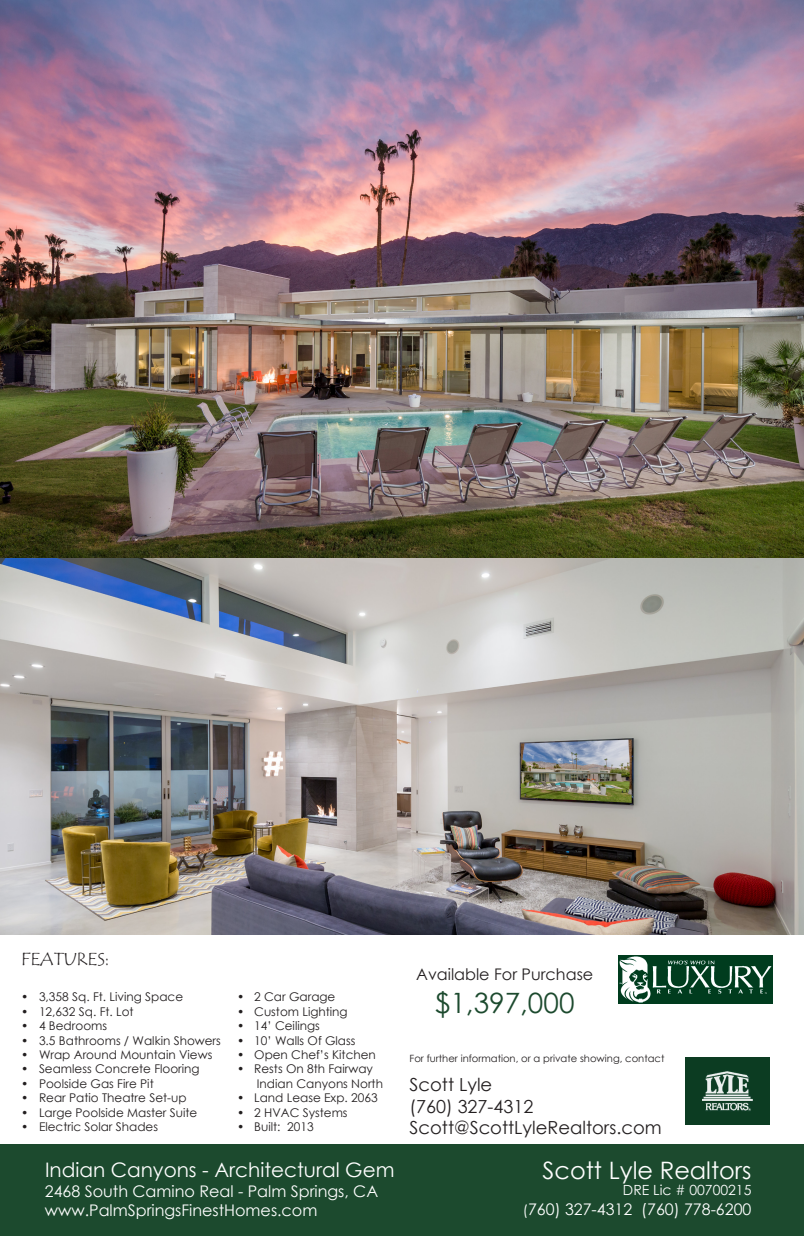
<style>
.page{position:relative;width:804px;height:1236px;background:#fff}
.page>*{position:absolute;margin:0;border:0;box-sizing:border-box;transform-origin:0 0}
.t1{font:28px "Century Gothic";color:#1c4a2e}
.t2{font:24px "Minion Pro";color:#fff}
.t3{font:24px "Century Gothic";color:#fff}
.t4{font:20px "Century Gothic";color:#fff}
.t5{font:18px "Century Gothic";color:#231f20}
.t6{font:18px "Tempus Sans ITC";color:#231f20}
.t7{font:16px "Century Gothic";color:#fff}
.t8{font:16px "Minion Pro";color:#fff}
.t9{font:16px "Century Gothic";color:#231f20}
.t10{font:14px "Century Gothic";color:#fff}
.t11{font:14px "Minion Pro";color:#fff}
.t12{font:12px "Century Gothic";color:#231f20}
.t13{font:10px "Century Gothic";color:#231f20}
.s1{font-size:14px}
</style>
<div class="page">
<img style="left:0;top:0;width:804px;height:934px">
<img style="left:618px;top:956px;width:154px;height:48px">
<img style="left:686px;top:1058px;width:84px;height:66px">
<div style="left:0;top:1144px;width:804px;height:92px;background:#1c4a2e"></div>
<p class="t6" style="left:21px;top:948px;width:90px">FEATURES:</p>
<p class="t12" style="left:21px;top:989px;width:164px">• 3,358 Sq. Ft. Living Space</p>
<p class="t12" style="left:237px;top:989px;width:100px">• 2 Car Garage</p>
<p class="t12" style="left:21px;top:1003px;width:114px">• 12,632 Sq. Ft. Lot</p>
<p class="t12" style="left:237px;top:1003px;width:112px">• Custom Lighting</p>
<p class="t12" style="left:21px;top:1018px;width:88px">• 4 Bedrooms</p>
<p class="t12" style="left:237px;top:1018px;width:84px">• 14’ Ceilings</p>
<p class="t12" style="left:21px;top:1032px;width:201px">• 3.5 Bathrooms / Walkin Showers</p>
<p class="t12" style="left:237px;top:1032px;width:120px">• 10’ Walls Of Glass</p>
<p class="t12" style="left:21px;top:1046px;width:193px">• Wrap Around Mountain Views</p>
<p class="t12" style="left:237px;top:1046px;width:140px">• Open Chef’s Kitchen</p>
<p class="t12" style="left:21px;top:1061px;width:180px">• Seamless Concrete Flooring</p>
<p class="t12" style="left:237px;top:1061px;width:138px">• Rests On 8th Fairway</p>
<p class="t12" style="left:21px;top:1075px;width:134px">• Poolside Gas Fire Pit</p>
<p class="t12" style="left:257px;top:1075px;width:128px">Indian Canyons North</p>
<p class="t12" style="left:21px;top:1090px;width:167px">• Rear Patio Theatre Set-up</p>
<p class="t12" style="left:237px;top:1090px;width:142px">• Land Lease Exp. 2063</p>
<p class="t12" style="left:21px;top:1104px;width:178px">• Large Poolside Master Suite</p>
<p class="t12" style="left:237px;top:1104px;width:112px">• 2 HVAC Systems</p>
<p class="t12" style="left:21px;top:1118px;width:139px">• Electric Solar Shades</p>
<p class="t12" style="left:237px;top:1118px;width:78px">• Built: 2013</p>
<p class="t2" style="left:48px;top:1153px;width:250px">Architectural Masterpiece</p>
<p class="t8" style="left:48px;top:1180px;width:289px">ALTA: 366 Neutra Street - Palm Springs, CA</p>
<p class="t8" style="left:48px;top:1200px;width:12px">w</p>
<p class="t8" style="left:80px;top:1200px;width:202px">.PalmSpringsFinestHomes.com</p>
<p class="t4" style="left:45px;top:1156px;width:351px">Indian Canyons - Architectural Gem</p>
<p class="t7" style="left:45px;top:1180px;width:335px">2468 South Camino Real - Palm Springs, CA</p>
<p class="t7" style="left:45px;top:1199px;width:274px">www.PalmSpringsFinestHomes.com</p>
<p class="t9" style="left:416px;top:963px;width:179px">Available For Purchase</p>
<p class="t1" style="left:435px;top:984px;width:141px">$1,397,000</p>
<p class="t13" style="left:410px;top:1052px;width:256px">For further information, or a private showing, contact</p>
<p class="t5" style="left:410px;top:1072px;width:84px">Scott Lyle</p>
<p class="t5" style="left:410px;top:1094px;width:125px">(760) 327-4312</p>
<p class="t5" style="left:410px;top:1115px;width:254px">Scott@ScottLyleRealtors.com</p>
<p class="t3" style="left:543px;top:1153px;width:210px">Scott Lyle Realtors</p>
<p class="t10" style="left:623px;top:1180px;width:130px">DRE Lic # 00700215</p>
<p class="t7" style="left:523px;top:1198px;width:230px"><span class="s1">(</span>760) 327-4312 (760) 778-6200</p>
<p class="t2" style="left:575px;top:1154px;width:149px">Scott Lyle Rea t</p>
<p class="t11" style="left:637px;top:1181px;width:109px">DRE Lic # 070021</p>
<p class="t8" style="left:551px;top:1198px;width:195px"><span class="s1">(</span>760) 327-4312 (760) 78-620</p>
</div>
